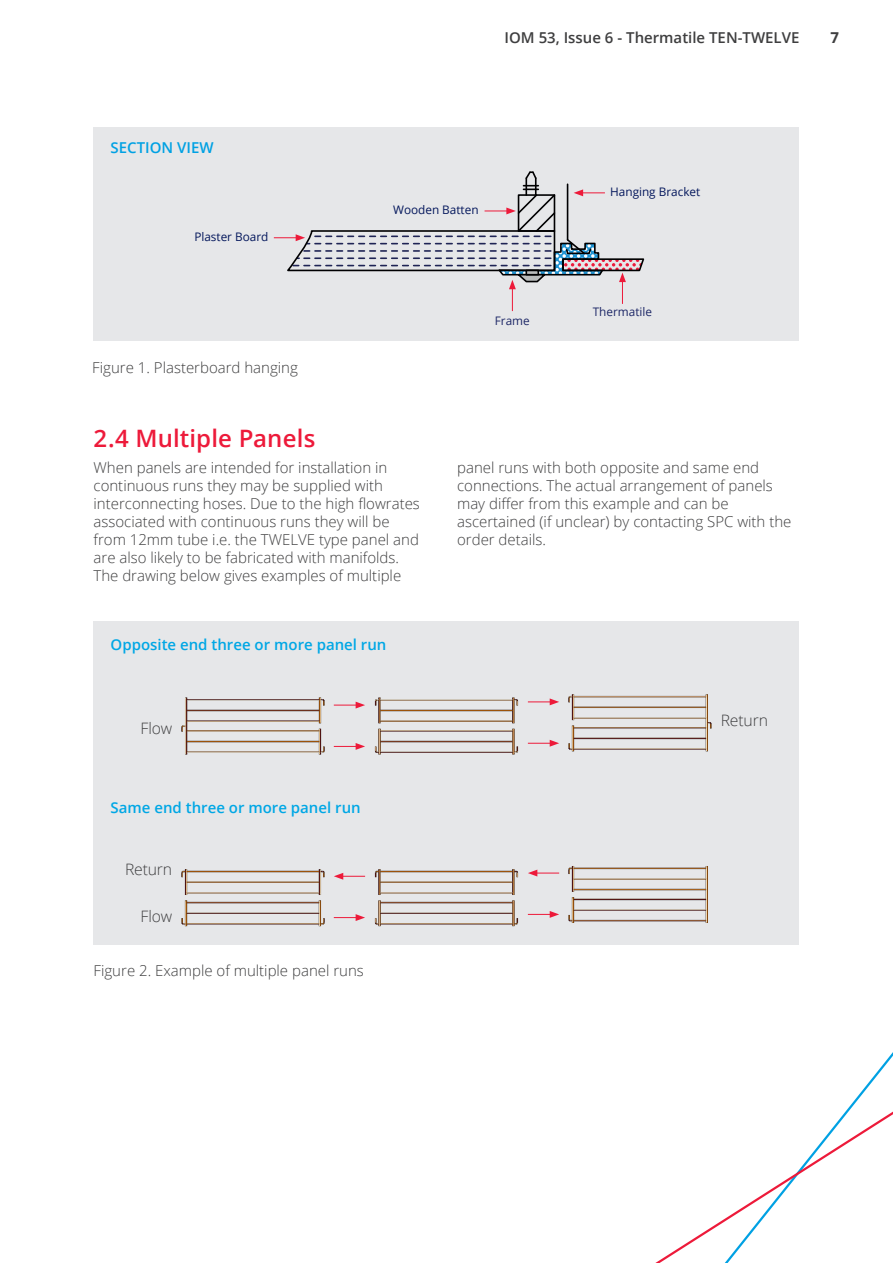
<style>
.page{position:relative;width:893px;height:1263px;background:#fff}
.page>*{position:absolute;margin:0;border:0;box-sizing:border-box;transform-origin:0 0}
.t1{font:600 24px "Open Sans";letter-spacing:.005em;color:#ed1a3a}
.t2{font:300 15.75px "Open Sans";letter-spacing:-.01em;color:#3e3e3f}
.t3{font:300 15px/18px "Open Sans";color:#3e3e3f}
.t4{font:600 15px "Open Sans";color:#00a7e5}
.t5{font:600 15px "Open Sans";color:#3e3e3f}
.t6{font:600 15px "Open Sans";color:#00a1e3}
.t7{font:700 15px "Open Sans";color:#3e3e3f}
.t8{font:11.7px "Open Sans";color:#04175c}
.t9{font:11.7px "Open Sans";color:#1e2867}
</style>
<div class="page">
<div style="left:94px;top:128px;width:705px;height:213px;background:#e6e7e9"></div>
<svg style="left:655px;top:1052px;width:238px;height:211px"></svg>
<div style="left:94px;top:621px;width:705px;height:323px;background:#e6e7e9"></div>
<svg style="left:334px;top:702px;width:31px;height:6px"></svg>
<svg style="left:334px;top:873px;width:31px;height:7px"></svg>
<svg style="left:334px;top:743px;width:31px;height:7px"></svg>
<svg style="left:334px;top:914px;width:31px;height:7px"></svg>
<svg style="left:528px;top:698px;width:31px;height:7px"></svg>
<svg style="left:274px;top:171px;width:371px;height:140px"></svg>
<svg style="left:528px;top:870px;width:31px;height:6px"></svg>
<svg style="left:528px;top:740px;width:31px;height:7px"></svg>
<svg style="left:528px;top:911px;width:31px;height:7px"></svg>
<svg style="left:374px;top:698px;width:145px;height:25px"></svg>
<hr style="left:380px;top:720px;width:133px;height:2px;background:#231f20">
<svg style="left:374px;top:729px;width:145px;height:25px"></svg>
<hr style="left:380px;top:730px;width:133px;height:2px;background:#231f20">
<svg style="left:374px;top:869px;width:145px;height:57px"></svg>
<hr style="left:380px;top:902px;width:133px;height:1px;background:#231f20">
<svg style="left:181px;top:869px;width:144px;height:57px"></svg>
<hr style="left:187px;top:902px;width:132px;height:1px;background:#231f20">
<svg style="left:568px;top:866px;width:140px;height:57px"></svg>
<hr style="left:574px;top:899px;width:132px;height:1px;background:#231f20">
<svg style="left:568px;top:694px;width:144px;height:57px"></svg>
<svg style="left:181px;top:698px;width:144px;height:56px"></svg>
<p class="t6" style="left:111px;top:137px;width:105px">SECTION VIEW</p>
<p class="t8" style="left:194px;top:229px;width:76px">Plaster Board</p>
<p class="t3" style="left:92px;top:358px;width:207px">Figure 1. Plasterboard hanging</p>
<p class="t5" style="left:505px;top:28px;width:296px">IOM 53, Issue 6 - Thermatile TEN-TWELVE</p>
<p class="t7" style="left:830px;top:27px;width:10px">7</p>
<p class="t8" style="left:393px;top:202px;width:87px">Wooden Batten</p>
<p class="t9" style="left:495px;top:313px;width:36px">Frame</p>
<p class="t8" style="left:610px;top:184px;width:92px">Hanging Bracket</p>
<p class="t9" style="left:593px;top:303px;width:61px">Thermatile</p>
<h1 class="t1" style="left:94px;top:421px;width:223px">2.4 Multiple Panels</h1>
<p class="t3" style="left:94px;top:458px;width:328px">When panels are intended for installation in continuous runs they may be supplied with interconnecting hoses. Due to the high flowrates associated with continuous runs they will be from 12mm tube i.e. the TWELVE type panel and are also likely to be fabricated with manifolds.<br>The drawing below gives examples of multiple</p>
<p class="t3" style="left:457px;top:458px;width:336px">panel runs with both opposite and same end connections. The actual arrangement of panels may differ from this example and can be ascertained (if unclear) by contacting SPC with the order details.</p>
<p class="t4" style="left:111px;top:634px;width:277px">Opposite end three or more panel run</p>
<p class="t2" style="left:141px;top:717px;width:33px">Flow</p>
<p class="t4" style="left:111px;top:797px;width:252px">Same end three or more panel run</p>
<p class="t2" style="left:125px;top:858px;width:49px">Return</p>
<p class="t2" style="left:141px;top:906px;width:33px">Flow</p>
<p class="t3" style="left:94px;top:961px;width:272px">Figure 2. Example of multiple panel runs</p>
<p class="t2" style="left:721px;top:710px;width:49px">Return</p>
</div>
